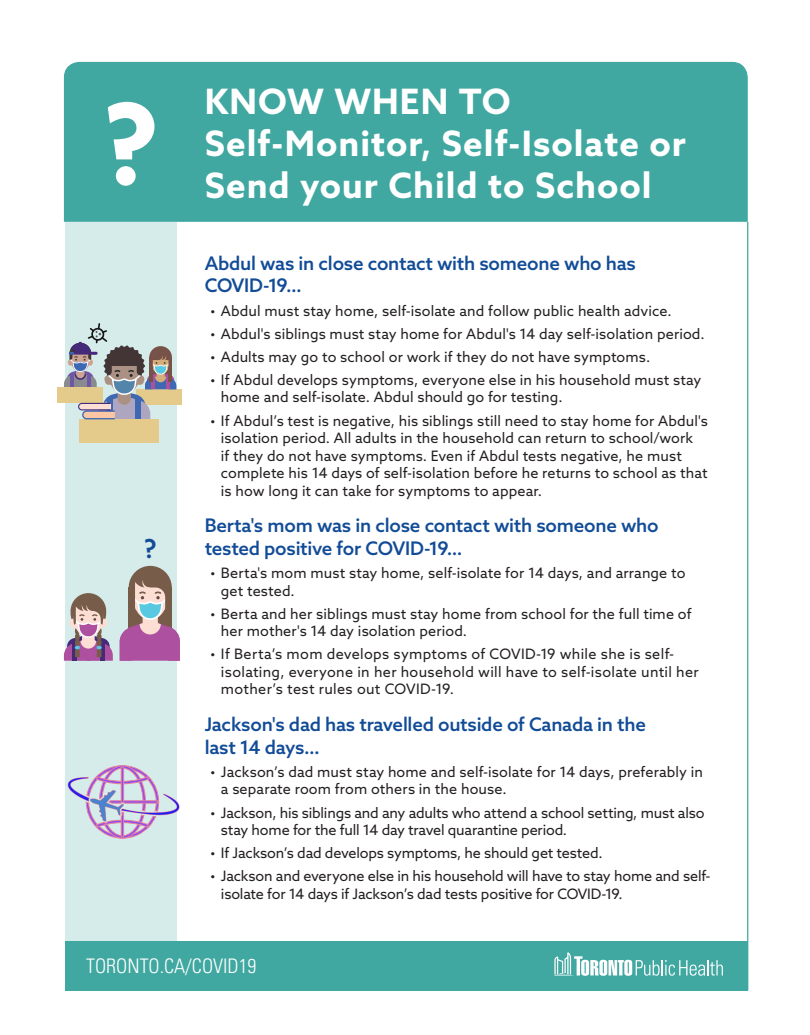
<style>
.page{position:relative;width:810px;height:1035px;background:#fff}
.page>*{position:absolute;margin:0;border:0;box-sizing:border-box;transform-origin:0 0}
.head{font:700 112.5px "Azo Sans";color:#fff}
.head-2{font:700 35px/42px "Azo Sans";letter-spacing:.025em;color:#fff}
.subhead{font:500 26.25px "Azo Sans";color:#124c97}
.t1{font:300 condensed 20px "Univers LT Std";color:#fff}
.subhead-2{font:500 18.75px/22.5px "Azo Sans";letter-spacing:-.015em;color:#124c97}
.t2{font:14.38px/17.5px "Azo Sans";letter-spacing:.005em;color:#231f20}
.t3{font:14.38px/17.5px "Azo Sans";letter-spacing:.025em;color:#231f20}
.t4{font:14.38px/17.5px "Azo Sans";letter-spacing:-.015em;color:#231f20}
</style>
<div class="page">
<div style="left:65px;top:222px;width:112px;height:720px;background:#d5ecea"></div>
<div style="left:65px;top:942px;width:683px;height:49px;background:#40a8a1"></div>
<div style="left:63px;top:61px;width:685px;height:161px;background:#40a8a1"></div>
<svg style="left:554px;top:952px;width:195px;height:25px"></svg>
<hr style="left:747px;top:222px;width:1px;height:768px;background:#40a8a1">
<svg style="left:120px;top:566px;width:60px;height:95px"></svg>
<svg style="left:64px;top:593px;width:49px;height:68px"></svg>
<svg style="left:68px;top:765px;width:111px;height:73px"></svg>
<div style="left:136px;top:389px;width:45px;height:16px;background:#e4cb8b"></div>
<div style="left:58px;top:387px;width:45px;height:16px;background:#e4cb8b"></div>
<div style="left:79px;top:419px;width:80px;height:24px;background:#e4cb8b"></div>
<svg style="left:64px;top:323px;width:112px;height:96px"></svg>
<p class="head" style="left:101px;top:70px;width:59px">?</p>
<p class="subhead" style="left:144px;top:531px;width:14px">?</p>
<p class="head-2" style="left:205px;top:80px;width:483px">KNOW WHEN TO<br>Self-Monitor, Self-Isolate or<br>Send your Child to School</p>
<p class="subhead-2" style="left:205px;top:252px;width:433px">Abdul was in close contact with someone who has<br>COVID-19…</p>
<p class="t2" style="left:210px;top:302px;width:463px">• Abdul must stay home, self-isolate and follow public health advice.</p>
<p class="t2" style="left:210px;top:325px;width:496px">• Abdul's siblings must stay home for Abdul's 14 day self-isolation period.</p>
<p class="t2" style="left:210px;top:348px;width:442px">• Adults may go to school or work if they do not have symptoms.</p>
<p class="t2" style="left:221px;top:371px;width:482px;text-indent:-11px">• If Abdul develops symptoms, everyone else in his household must stay home and self-isolate. Abdul should go for testing.</p>
<p class="t2" style="left:221px;top:412px;width:488px;text-indent:-11px">• If Abdul’s test is negative, his siblings still need to stay home for Abdul's isolation period. All adults in the household can return to school/work<br>if they do not have symptoms. Even if Abdul tests negative, he must complete his 14 days of self-isolation before he returns to school as that is how long it can take for symptoms to appear.</p>
<p class="subhead-2" style="left:205px;top:514px;width:455px">Berta's mom was in close contact with someone who tested positive for COVID-19…</p>
<p class="t2" style="left:221px;top:564px;width:466px;text-indent:-11px">• Berta's mom must stay home, self-isolate for 14 days, and arrange to get tested.</p>
<p class="t2" style="left:221px;top:605px;width:472px;text-indent:-11px">• Berta and her siblings must stay home from school for the full time of her mother's 14 day isolation period.</p>
<p class="t3" style="left:221px;top:645px;width:479px;text-indent:-11px">• If Berta’s mom develops symptoms of COVID-19 while she is self&shy;isolating, everyone in her household will have to self-isolate until her mother’s test rules out COVID-19.</p>
<p class="subhead-2" style="left:205px;top:713px;width:443px">Jackson's dad has travelled outside of Canada in the last 14 days…</p>
<p class="t2" style="left:221px;top:763px;width:484px;text-indent:-11px">• Jackson’s dad must stay home and self-isolate for 14 days, preferably in a separate room from others in the house.</p>
<p class="t4" style="left:221px;top:803px;width:485px;text-indent:-11px">• Jackson, his siblings and any adults who attend a school setting, must also stay home for the full 14 day travel quarantine period.</p>
<p class="t2" style="left:210px;top:844px;width:394px">• If Jackson’s dad develops symptoms, he should get tested.</p>
<p class="t2" style="left:221px;top:867px;width:491px;text-indent:-11px">• Jackson and everyone else in his household will have to stay home and self&shy;isolate for 14 days if Jackson’s dad tests positive for COVID-19.</p>
<p class="t1" style="left:86px;top:954px;width:172px">TORONTO.CA/COVID19</p>
<p class="t1" style="left:65px;top:957px;width:172px">TORONTO.CA/COVID19</p>
</div>
